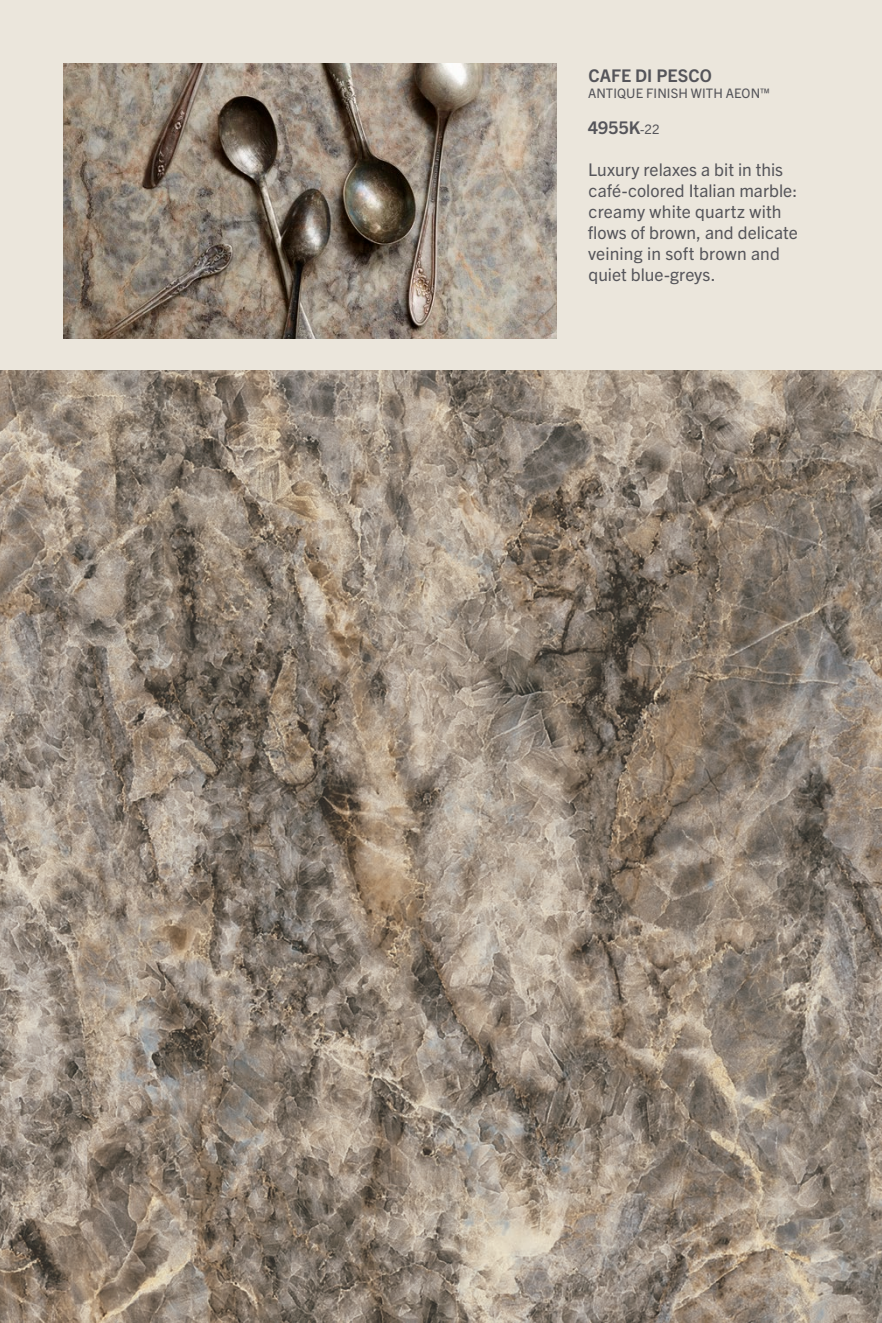
<style>
.page{position:relative;width:882px;height:1323px;background:#ebe6dc}
.page>*{position:absolute;margin:0;border:0;box-sizing:border-box;transform-origin:0 0}
.t1{font:17.5px/21px "Trade Gothic Next LT Pro";color:#55555a}
.t2{font:700 17.5px "Trade Gothic Next LT Pro";letter-spacing:.005em;color:#55555a}
.t3{font:13.12px "Trade Gothic Next LT Pro";letter-spacing:.01em;color:#55555a}
.s1{font-weight:400;font-size:13.12px}
</style>
<div class="page">
<img style="left:0;top:370px;width:882px;height:953px">
<img style="left:63px;top:63px;width:493px;height:276px">
<p class="t2" style="left:588px;top:63px;width:125px">CAFE DI PESCO</p>
<p class="t3" style="left:588px;top:84px;width:183px">Antique Finish With Aeon™</p>
<p class="t2" style="left:588px;top:116px;width:73px">4955K<span class="s1">-22</span></p>
<p class="t1" style="left:588px;top:158px;width:212px">Luxury relaxes a bit in this café-colored Italian marble: creamy white quartz with flows of brown, and delicate veining in soft brown and quiet blue-greys.</p>
</div>
